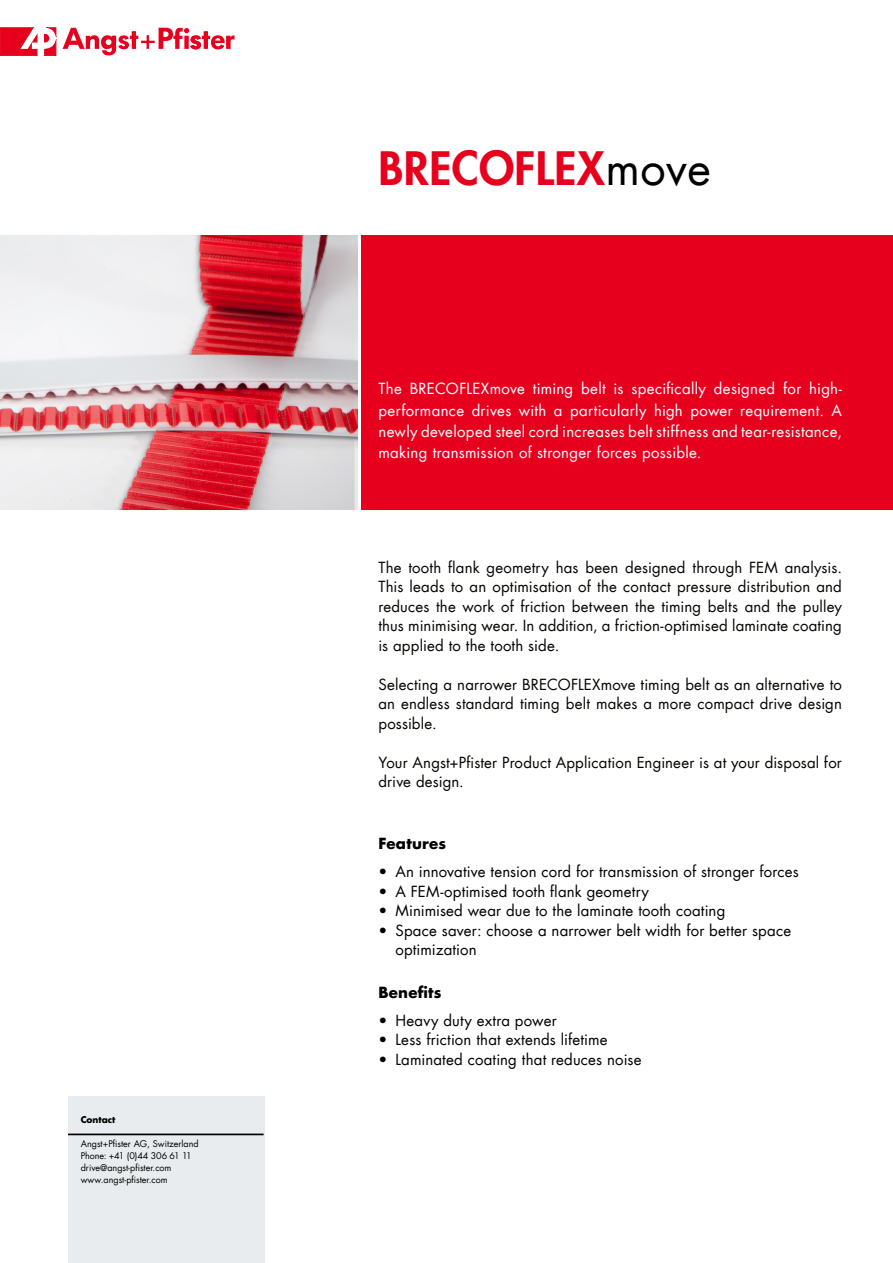
<style>
.page{position:relative;width:893px;height:1263px;background:#fff}
.page>*{position:absolute;margin:0;border:0;box-sizing:border-box;transform-origin:0 0}
.t1{font:800 45px "Futura Com";letter-spacing:.01em;color:#e7001d}
.t2{font:15px/19.5px "Futura Com";letter-spacing:.01em;color:#060400;text-align:justify}
.t3{font:15px/19.5px "Futura Com";letter-spacing:.01em;color:#000}
.t4{font:15px/21.3px "Futura Com";letter-spacing:.02em;color:#fff;text-align:justify}
.t5{font:700 15px "Futura Com";letter-spacing:.015em;color:#000}
.t6{font:9px/12px "Futura Com";color:#000}
.t7{font:700 9px "Futura Com";color:#000}
.s1{font-weight:400;color:#000}
</style>
<div class="page">
<img style="left:0;top:235px;width:357px;height:274px">
<div style="left:361px;top:235px;width:532px;height:274px;background:#e7001d"></div>
<div style="left:68px;top:1096px;width:196px;height:167px;background:#e9ecee"></div>
<hr style="left:68px;top:1133px;width:196px;height:2px;background:#000">
<svg style="left:63px;top:28px;width:172px;height:28px"></svg>
<svg style="left:0;top:28px;width:56px;height:28px"></svg>
<p class="t7" style="left:81px;top:1112px;width:36px">Contact</p>
<p class="t6" style="left:81px;top:1137px;width:119px">Angst+Pfister AG, Switzerland<br>Phone: +41 (0)44 306 61 11 drive@angst-pfister.com www.angst-pfister.com</p>
<h1 class="t1" style="left:378px;top:134px;width:334px">BRECOFLEX<span class="s1">move</span></h1>
<p class="t4" style="left:378px;top:378px;width:465px">The BRECOFLEXmove timing belt is specifically designed for high&shy;performance drives with a particularly high power requirement. A newly developed steel cord increases belt stiffness and tear-resistance, making transmission of stronger forces possible.</p>
<p class="t2" style="left:378px;top:557px;width:465px">The tooth flank geometry has been designed through FEM analysis.<br>This leads to an optimisation of the contact pressure distribution and reduces the work of friction between the timing belts and the pulley thus minimising wear. In addition, a friction-optimised laminate coating is applied to the tooth side.</p>
<p class="t2" style="left:378px;top:674px;width:465px">Selecting a narrower BRECOFLEXmove timing belt as an alternative to an endless standard timing belt makes a more compact drive design possible.</p>
<p class="t2" style="left:378px;top:752px;width:465px">Your Angst+Pfister Product Application Engineer is at your disposal for drive design.</p>
<p class="t5" style="left:378px;top:832px;width:69px">Features</p>
<p class="t3" style="left:378px;top:862px;width:422px">• An innovative tension cord for transmission of stronger forces</p>
<p class="t3" style="left:378px;top:881px;width:272px">• A FEM-optimised tooth flank geometry</p>
<p class="t3" style="left:378px;top:901px;width:348px">• Minimised wear due to the laminate tooth coating</p>
<p class="t3" style="left:395px;top:920px;width:397px;text-indent:-17px">• Space saver: choose a narrower belt width for better space optimization</p>
<p class="t5" style="left:378px;top:981px;width:65px">Benefits</p>
<p class="t3" style="left:378px;top:1010px;width:180px">• Heavy duty extra power</p>
<p class="t3" style="left:378px;top:1030px;width:231px">• Less friction that extends lifetime</p>
<p class="t3" style="left:378px;top:1049px;width:265px">• Laminated coating that reduces noise</p>
</div>
